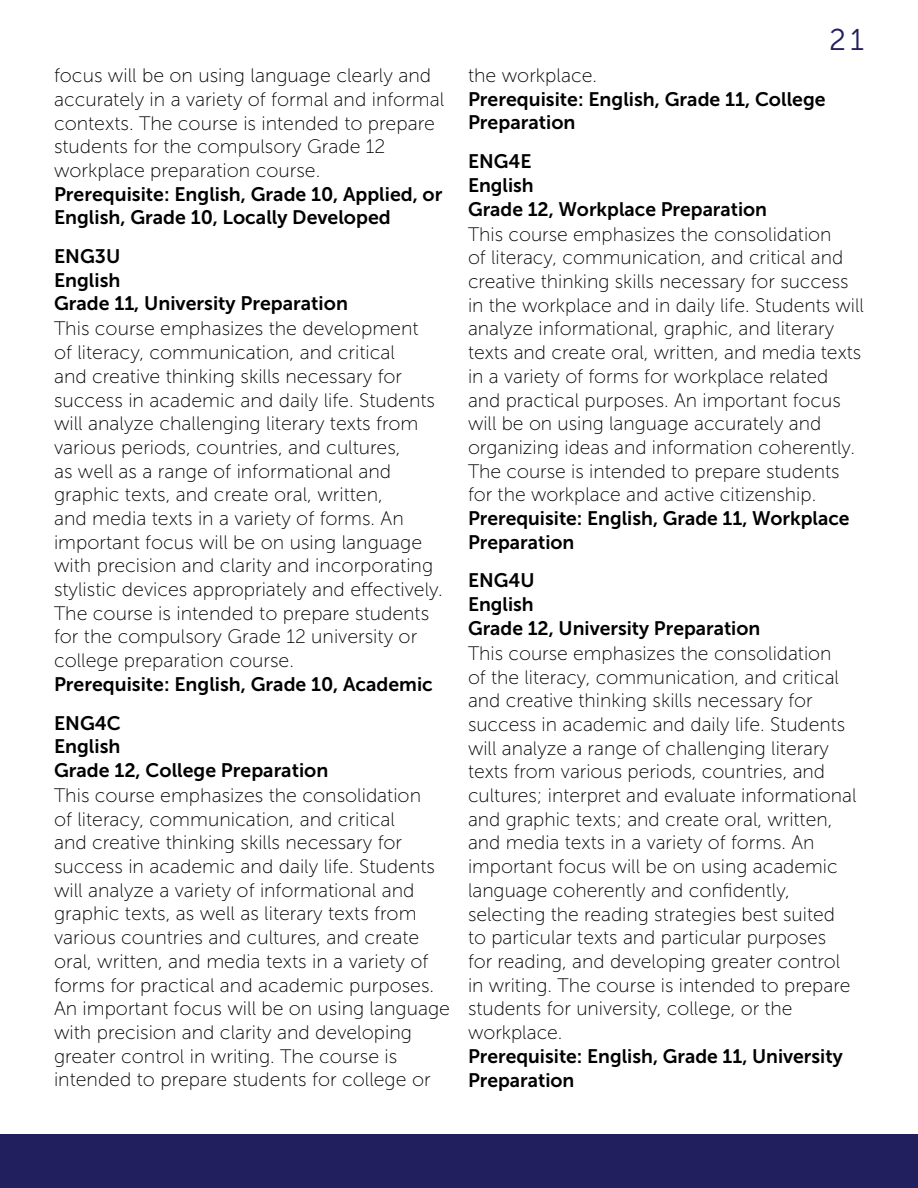
<style>
.page{position:relative;width:918px;height:1188px;background:#fff}
.page>*{position:absolute;margin:0;border:0;box-sizing:border-box;transform-origin:0 0}
.t1{font:30px "Museo Sans 300";color:#221f5f}
.t2{font:19.5px/23.7px "Museo Sans 100";color:#000}
.t3{font:19.5px/23.7px "Museo Sans 700";color:#000}
</style>
<div class="page">
<div style="left:0;top:1134px;width:918px;height:54px;background:#221f5f"></div>
<p class="t2" style="left:54px;top:64px;width:392px">focus will be on using language clearly and accurately in a variety of formal and informal contexts. The course is intended to prepare students for the compulsory Grade 12 workplace preparation course.</p>
<p class="t3" style="left:54px;top:182px;width:390px">Prerequisite: English, Grade 10, Applied, or<br>English, Grade 10, Locally Developed</p>
<p class="t3" style="left:54px;top:244px;width:295px">ENG3U<br>English<br>Grade 11, University Preparation</p>
<p class="t2" style="left:54px;top:317px;width:390px">This course emphasizes the development<br>of literacy, communication, and critical<br>and creative thinking skills necessary for success in academic and daily life. Students will analyze challenging literary texts from various periods, countries, and cultures,<br>as well as a range of informational and graphic texts, and create oral, written,<br>and media texts in a variety of forms. An important focus will be on using language with precision and clarity and incorporating stylistic devices appropriately and effectively.<br>The course is intended to prepare students for the compulsory Grade 12 university or college preparation course.</p>
<p class="t3" style="left:54px;top:665px;width:380px;line-height:38.7px">Prerequisite: English, Grade 10, Academic<br>ENG4C</p>
<p class="t3" style="left:54px;top:735px;width:276px">English<br>Grade 12, College Preparation</p>
<p class="t2" style="left:54px;top:784px;width:397px">This course emphasizes the consolidation<br>of literacy, communication, and critical<br>and creative thinking skills necessary for success in academic and daily life. Students will analyze a variety of informational and graphic texts, as well as literary texts from various countries and cultures, and create oral, written, and media texts in a variety of forms for practical and academic purposes.<br>An important focus will be on using language with precision and clarity and developing greater control in writing. The course is intended to prepare students for college or</p>
<h1 class="t1" style="left:829px;top:24px;width:36px">21</h1>
<p class="t2" style="left:468px;top:64px;width:131px">the workplace.</p>
<p class="t3" style="left:468px;top:87px;width:359px">Prerequisite: English, Grade 11, College<br>Preparation</p>
<p class="t3" style="left:468px;top:150px;width:301px">ENG4E<br>English<br>Grade 12, Workplace Preparation</p>
<p class="t2" style="left:468px;top:222px;width:397px">This course emphasizes the consolidation<br>of literacy, communication, and critical and creative thinking skills necessary for success in the workplace and in daily life. Students will analyze informational, graphic, and literary texts and create oral, written, and media texts in a variety of forms for workplace related and practical purposes. An important focus will be on using language accurately and organizing ideas and information coherently.<br>The course is intended to prepare students for the workplace and active citizenship.</p>
<p class="t3" style="left:468px;top:506px;width:383px">Prerequisite: English, Grade 11, Workplace<br>Preparation</p>
<p class="t3" style="left:468px;top:569px;width:294px">ENG4U<br>English<br>Grade 12, University Preparation</p>
<p class="t2" style="left:468px;top:642px;width:390px">This course emphasizes the consolidation<br>of the literacy, communication, and critical and creative thinking skills necessary for success in academic and daily life. Students will analyze a range of challenging literary texts from various periods, countries, and cultures; interpret and evaluate informational and graphic texts; and create oral, written, and media texts in a variety of forms. An important focus will be on using academic language coherently and confidently, selecting the reading strategies best suited to particular texts and particular purposes<br>for reading, and developing greater control in writing. The course is intended to prepare students for university, college, or the workplace.</p>
<p class="t3" style="left:468px;top:1044px;width:376px">Prerequisite: English, Grade 11, University<br>Preparation</p>
</div>
